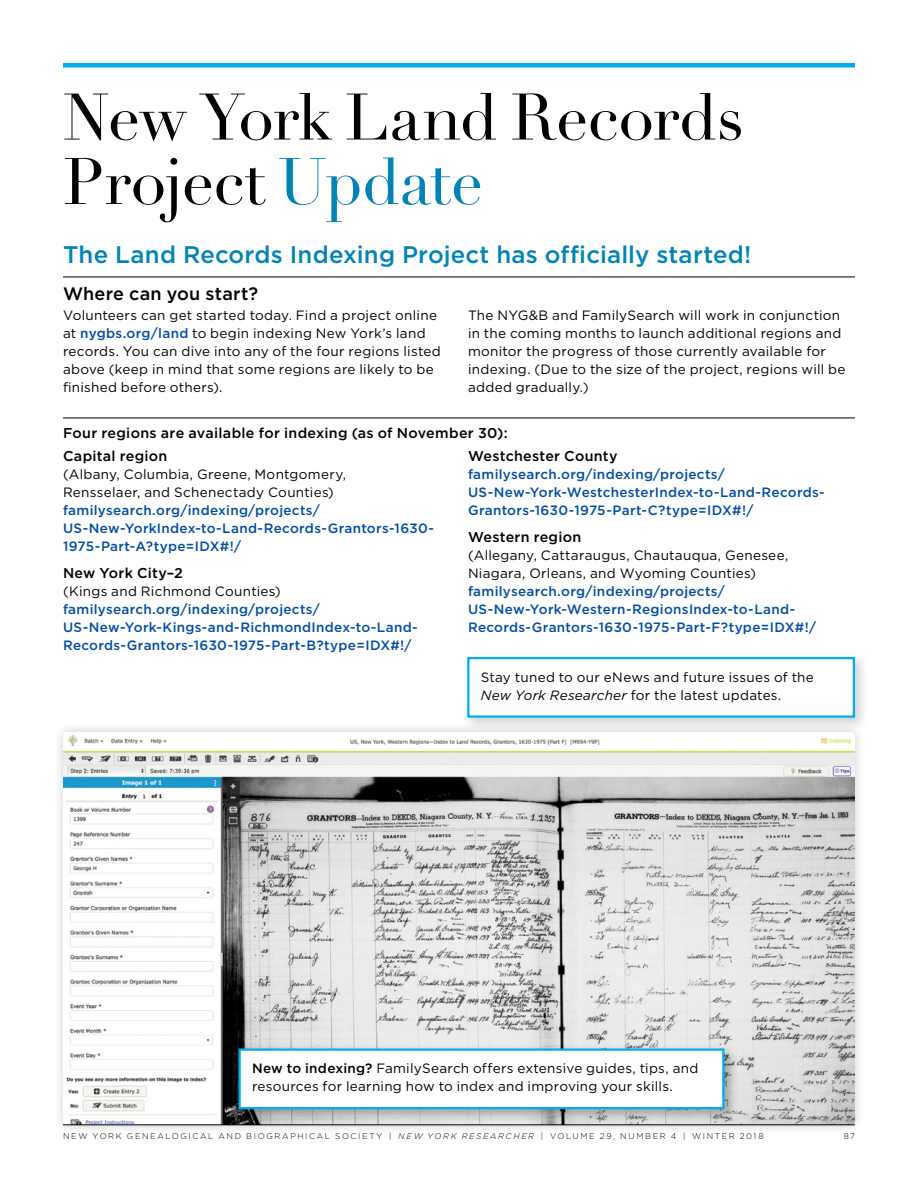
<style>
.page{position:relative;width:918px;height:1188px;background:#fff}
.page>*{position:absolute;margin:0;border:0;box-sizing:border-box;transform-origin:0 0}
.NYGB_Header-B___Dido{font:64.5px/64.5px "Didot";letter-spacing:-.015em;color:#000}
.NYGB_Header-C___Goth{font:500 24px "Gotham HTF";letter-spacing:.01em;color:#0084b6}
.NYGB_Header-C___Goth-2{font:500 18px "Gotham HTF";letter-spacing:.01em;color:#000}
.NYGB_Body_Text___San{font:500 14.25px "Gotham HTF";letter-spacing:.015em;color:#000}
.NYGB_Header-D___U_lc{font:500 14.25px "Gotham HTF";letter-spacing:.02em;color:#000}
.NYGB_Body_Text___San-2{font:500 13.5px/18px "Gotham HTF";letter-spacing:.02em;color:#034ea2}
.NYGB_Body_Text___San-3{font:13.5px/18px "Gotham HTF";letter-spacing:.02em;color:#000}
.t1{font:300 8.25px "Gotham HTF";letter-spacing:.195em;color:#000}
.s1{color:#0084b6}
.s2{font-weight:500;color:#034ea2}
.s3{font-weight:400;color:#000}
.s4{font-style:italic}
.s5{font-weight:500}
</style>
<div class="page">
<div style="left:63px;top:63px;width:792px;height:5px;background:#00aeef"></div>
<hr style="left:63px;top:277px;width:792px;height:1px;background:#000">
<hr style="left:63px;top:418px;width:792px;height:1px;background:#000">
<div style="left:53px;top:721px;width:812px;height:414px;background:#000;opacity:.2"></div>
<img style="left:63px;top:732px;width:792px;height:393px">
<div style="left:462px;top:651px;width:407px;height:81px;background:#000;opacity:.2"></div>
<div style="left:468px;top:658px;width:386px;height:59px;background:#fff"></div>
<div style="left:467px;top:657px;width:388px;height:61px;border:2px solid #00aeef"></div>
<div style="left:233px;top:1043px;width:506px;height:81px;background:#000;opacity:.3"></div>
<div style="left:240px;top:1050px;width:483px;height:58px;background:#fff"></div>
<div style="left:238px;top:1048px;width:486px;height:61px;border:2px solid #00aeef"></div>
<p class="NYGB_Header-B___Dido" style="left:63px;top:86px;width:683px">New York Land Records<br>Project <span class="s1">Update</span></p>
<p class="NYGB_Header-C___Goth" style="left:63px;top:241px;width:690px">The Land Records Indexing Project has officially started!</p>
<p class="NYGB_Header-C___Goth-2" style="left:63px;top:283px;width:197px">Where can you start?</p>
<p class="NYGB_Body_Text___San-3" style="left:63px;top:306px;width:379px">Volunteers can get started today. Find a project online at <span class="s2">nygbs.org/land</span> to begin indexing New York’s land records. You can dive into any of the four regions listed above (keep in mind that some regions are likely to be finished before others).</p>
<p class="NYGB_Body_Text___San-3" style="left:468px;top:306px;width:379px">The NYG&amp;B and FamilySearch will work in conjunction in the coming months to launch additional regions and monitor the progress of those currently available for indexing. (Due to the size of the project, regions will be added gradually.)</p>
<p class="NYGB_Header-D___U_lc" style="left:63px;top:425px;width:446px">Four regions are available for indexing (as of November 30):</p>
<p class="NYGB_Body_Text___San" style="left:63px;top:448px;width:106px">Capital region</p>
<p class="NYGB_Body_Text___San-2" style="left:63px;top:465px;width:373px"><span class="s3">(Albany, Columbia, Greene, Montgomery,<br>Rensselaer, and Schenectady Counties) </span>familysearch.org/indexing/projects/ US-New-YorkIndex-to-Land-Records-Grantors-1630- 1975-Part-A?type=IDX#!/</p>
<p class="NYGB_Body_Text___San" style="left:63px;top:565px;width:121px">New York City–2</p>
<p class="NYGB_Body_Text___San-2" style="left:63px;top:582px;width:356px"><span class="s3">(Kings and Richmond Counties) </span>familysearch.org/indexing/projects/ US-New-York-Kings-and-RichmondIndex-to-Land-Records-Grantors-1630-1975-Part-B?type=IDX#!/</p>
<p class="NYGB_Body_Text___San" style="left:468px;top:448px;width:151px">Westchester County</p>
<p class="NYGB_Body_Text___San-2" style="left:468px;top:465px;width:358px">familysearch.org/indexing/projects/<br>US-New-York-WestchesterIndex-to-Land-Records-<br>Grantors-1630-1975-Part-C?type=IDX#!/</p>
<p class="NYGB_Body_Text___San" style="left:468px;top:529px;width:115px">Western region</p>
<p class="NYGB_Body_Text___San-2" style="left:468px;top:546px;width:350px"><span class="s3">(Allegany, Cattaraugus, Chautauqua, Genesee, Niagara, Orleans, and Wyoming Counties) </span>familysearch.org/indexing/projects/ US-New-York-Western-RegionsIndex-to-Land-Records-Grantors-1630-1975-Part-F?type=IDX#!/</p>
<p class="NYGB_Body_Text___San-3" style="left:481px;top:668px;width:335px">Stay tuned to our eNews and future issues of the<br><span class="s4">New York Researcher</span> for the latest updates.</p>
<p class="NYGB_Body_Text___San-3" style="left:252px;top:1059px;width:448px"><span class="s5">New to indexing?</span> FamilySearch offers extensive guides, tips, and resources for learning how to index and improving your skills.</p>
<p class="t1" style="left:63px;top:1131px;width:702px">NEW YORK GENEALOGICAL AND BIOGRAPHICAL SOCIETY | <span class="s4">NEW YORK RESEARCHER</span> | VOLUME 29, NUMBER 4 | WINTER 2018</p>
<p class="t1" style="left:844px;top:1131px;width:13px">87</p>
</div>
